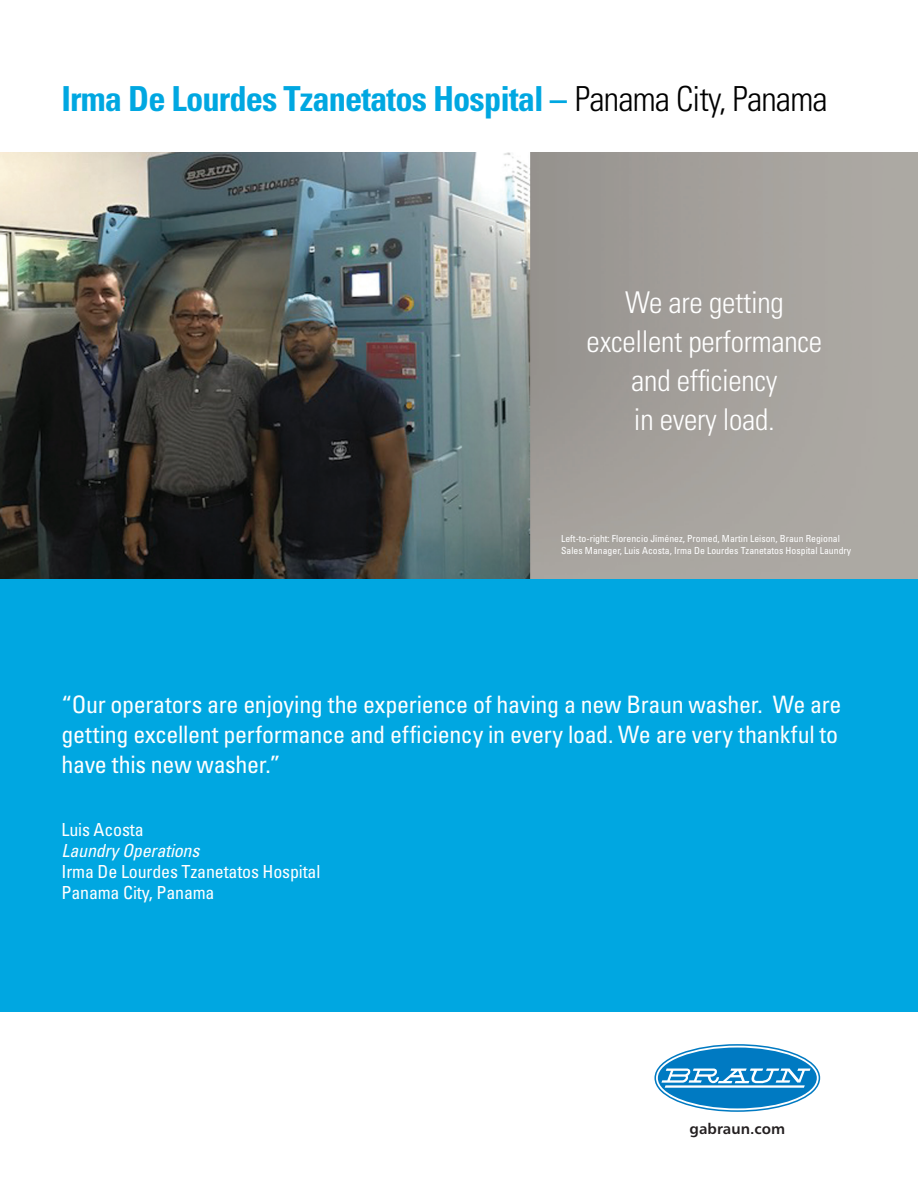
<style>
.page{position:relative;width:918px;height:1188px;background:#fff}
.page>*{position:absolute;margin:0;border:0;box-sizing:border-box;transform-origin:0 0}
.t1{font:700 condensed 34.5px "Univers";letter-spacing:-.025em;color:#00a7e1}
.t2{font:300 condensed 30px/39px "Univers";letter-spacing:-.01em;color:#fff;text-align:center}
.t3{font:condensed 24px/30px "Univers";letter-spacing:-.015em;color:#fff}
.t4{font:condensed 18px/21px "Univers";letter-spacing:-.01em;color:#fff}
.t5{font:italic condensed 18px "Univers";letter-spacing:-.01em;color:#fff}
.t6{font:15px "Humanist 777 BT Bold B";color:#231f20}
.t7{font:condensed 9.75px/11.7px "Univers";color:#fff}
.s1{font-weight:300;color:#010101}
</style>
<div class="page">
<img style="left:0;top:152px;width:918px;height:928px">
<div style="left:0;top:579px;width:918px;height:432px;background:#00a7e1"></div>
<svg style="left:654px;top:1044px;width:166px;height:68px"></svg>
<h1 class="t1" style="left:62px;top:78px;width:768px">Irma De Lourdes Tzanetatos Hospital – <span class="s1">Panama City, Panama</span></h1>
<p class="t2" style="left:587px;top:283px;width:237px">We are getting excellent performance and efficiency<br>in every load.</p>
<p class="t7" style="left:561px;top:533px;width:292px">Left-to-right: Florencio Jiménez, Promed, Martin Leison, Braun Regional<br>Sales Manager, Luis Acosta, Irma De Lourdes Tzanetatos Hospital Laundry</p>
<p class="t3" style="left:62px;top:689px;width:782px">“Our operators are enjoying the experience of having a new Braun washer. We are getting excellent performance and efficiency in every load. We are very thankful to have this new washer.”</p>
<p class="t4" style="left:62px;top:819px;width:84px">Luis Acosta</p>
<p class="t5" style="left:62px;top:840px;width:139px">Laundry Operations</p>
<p class="t4" style="left:62px;top:861px;width:260px">Irma De Lourdes Tzanetatos Hospital<br>Panama City, Panama</p>
<p class="t6" style="left:690px;top:1119px;width:97px">gabraun.com</p>
</div>
